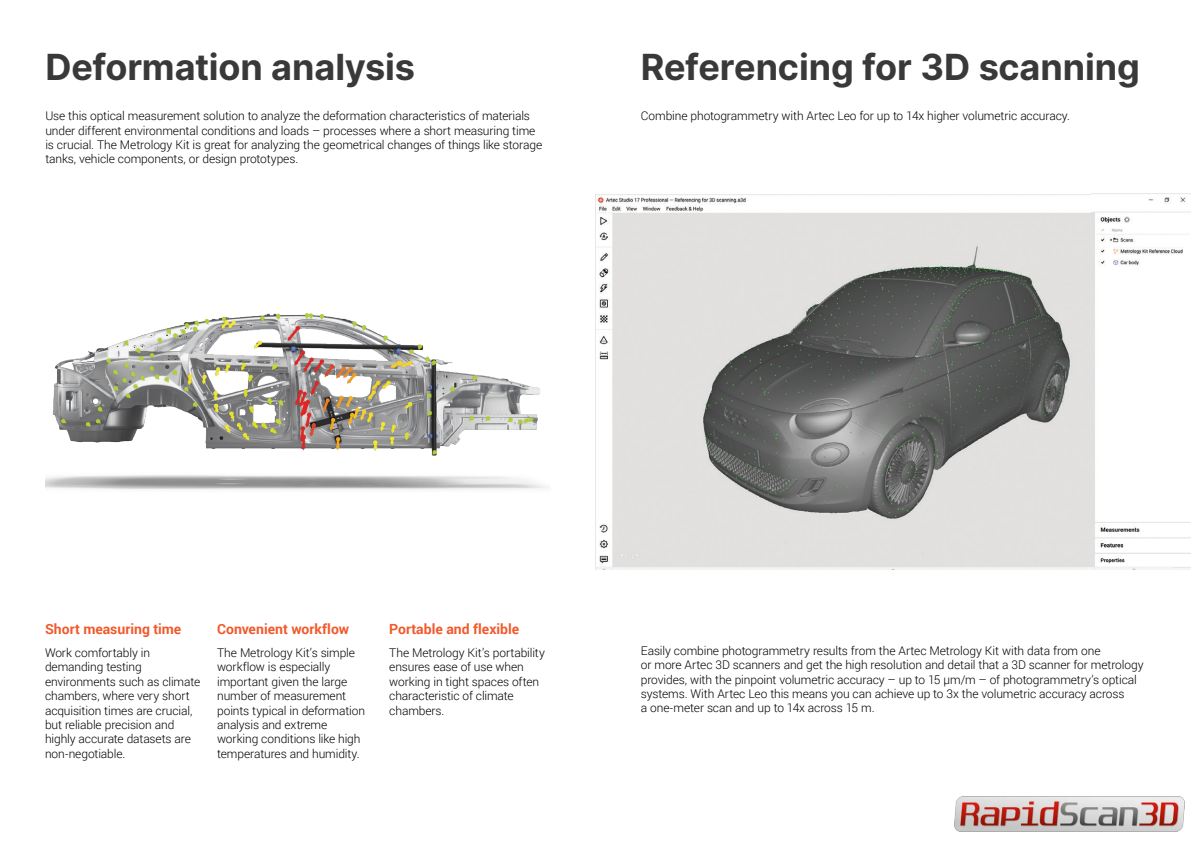
<style>
.page{position:relative;width:1191px;height:842px;background:#fff}
.page>*{position:absolute;margin:0;border:0;box-sizing:border-box;transform-origin:0 0}
.t1{font:700 36px "Inter";letter-spacing:-.005em;color:#393939}
.Paragraph-title{font:700 14px "Roboto";color:#f1592b}
.Paragraph-Text{font:300 12px/14.4px "Roboto";letter-spacing:-.01em;color:#000}
.Paragraph-title-2{font:300 12px/14.4px "Roboto";letter-spacing:-.01em;color:#000}
</style>
<div class="page">
<img style="left:45px;top:313px;width:502px;height:177px">
<img style="left:595px;top:194px;width:595px;height:376px">
<img style="left:1091px;top:194px;width:99px;height:375px">
<img style="left:955px;top:797px;width:229px;height:34px">
<p class="t1" style="left:45px;top:41px;width:371px">Deformation analysis</p>
<p class="Paragraph-Text" style="left:45px;top:108px;width:498px">Use this optical measurement solution to analyze the deformation characteristics of materials under different environmental conditions and loads – processes where a short measuring time is crucial. The Metrology Kit is great for analyzing the geometrical changes of things like storage tanks, vehicle components, or design prototypes.</p>
<p class="t1" style="left:641px;top:41px;width:500px">Referencing for 3D scanning</p>
<p class="Paragraph-Text" style="left:641px;top:108px;width:430px">Combine photogrammetry with Artec Leo for up to 14x higher volumetric accuracy.</p>
<p class="Paragraph-title" style="left:45px;top:619px;width:138px">Short measuring time</p>
<p class="Paragraph-Text" style="left:45px;top:645px;width:157px">Work comfortably in demanding testing environments such as climate chambers, where very short acquisition times are crucial, but reliable precision and highly accurate datasets are non-negotiable.</p>
<p class="Paragraph-title" style="left:217px;top:619px;width:133px">Convenient workflow</p>
<p class="Paragraph-title-2" style="left:217px;top:645px;width:149px">The Metrology Kit’s simple workflow is especially important given the large number of measurement points typical in deformation analysis and extreme working conditions like high temperatures and humidity.</p>
<p class="Paragraph-title" style="left:389px;top:619px;width:131px">Portable and flexible</p>
<p class="Paragraph-Text" style="left:389px;top:645px;width:157px">The Metrology Kit’s portability ensures ease of use when working in tight spaces often characteristic of climate chambers.</p>
<p class="Paragraph-Text" style="left:641px;top:643px;width:504px">Easily combine photogrammetry results from the Artec Metrology Kit with data from one<br>or more Artec 3D scanners and get the high resolution and detail that a 3D scanner for metrology provides, with the pinpoint volumetric accuracy – up to 15 µm/m – of photogrammetry’s optical systems. With Artec Leo this means you can achieve up to 3x the volumetric accuracy across<br>a one-meter scan and up to 14x across 15 m.</p>
</div>
